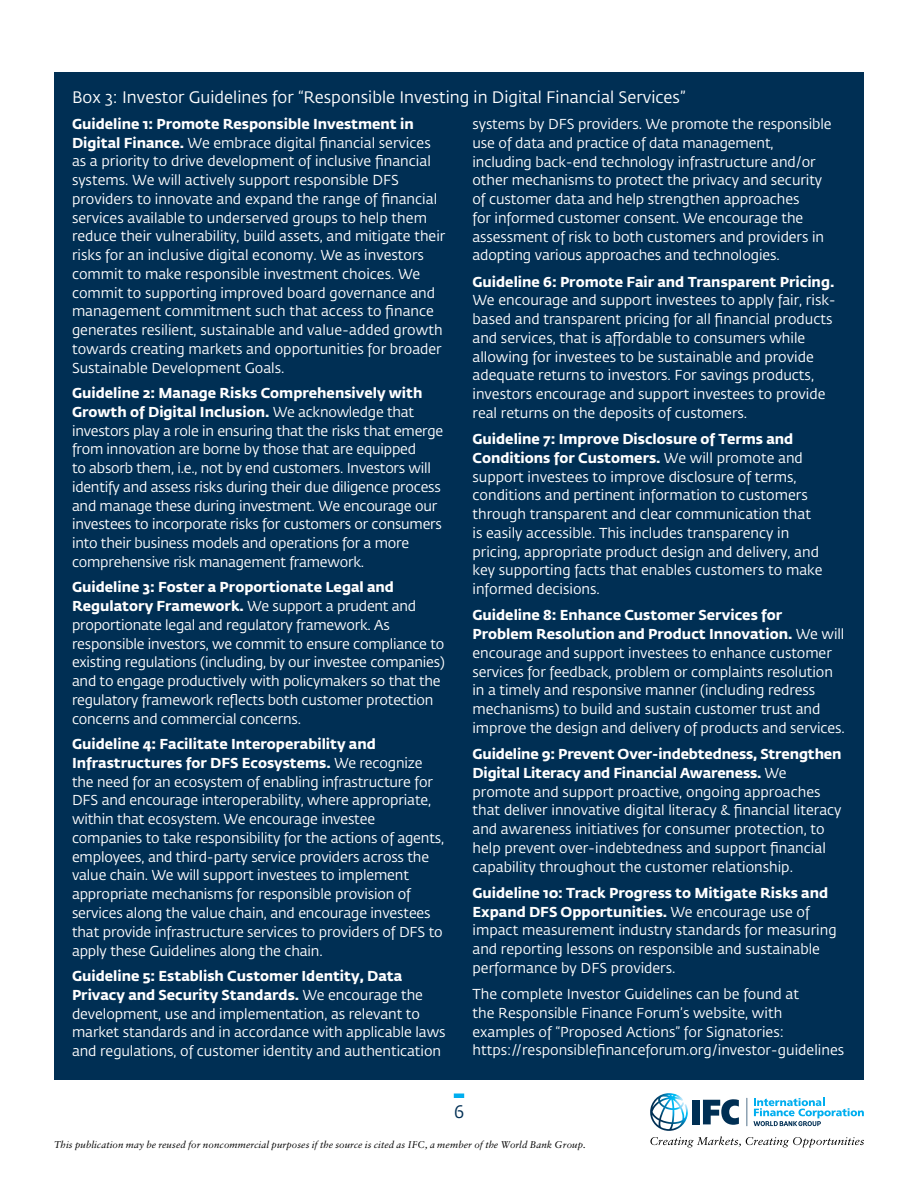
<style>
.page{position:relative;width:918px;height:1188px;background:#fff}
.page>*{position:absolute;margin:0;border:0;box-sizing:border-box;transform-origin:0 0}
.t1{font:18px "Fedra Sans Std";color:#002f54}
.t2{font:16.5px "Fedra Sans Std";color:#fff}
.t3{font:14.25px/18.8px "Fedra Sans Std";letter-spacing:-.005em;color:#fff}
.t4{font:700 14.25px "Fedra Sans Std";color:#fff}
.t5{font:italic 9.75px "Sabon LT Std";letter-spacing:.01em;color:#000}
.s1{font-weight:700}
</style>
<div class="page">
<svg style="left:650px;top:1093px;width:214px;height:55px"></svg>
<hr style="left:454px;top:1094px;width:10px;height:4px;background:#00aeef">
<div style="left:54px;top:73px;width:810px;height:1007px;background:#002f54"></div>
<p class="t2" style="left:72px;top:88px;width:615px">Box 3: Investor Guidelines for “Responsible Investing in Digital Financial Services”</p>
<p class="t3" style="left:72px;top:115px;width:375px"><span class="s1">Guideline 1: Promote Responsible Investment in Digital Finance.</span> We embrace digital financial services as a priority to drive development of inclusive financial systems. We will actively support responsible DFS providers to innovate and expand the range of financial services available to underserved groups to help them reduce their vulnerability, build assets, and mitigate their risks for an inclusive digital economy. We as investors commit to make responsible investment choices. We commit to supporting improved board governance and management commitment such that access to finance generates resilient, sustainable and value-added growth towards creating markets and opportunities for broader Sustainable Development Goals.</p>
<p class="t3" style="left:72px;top:384px;width:373px"><span class="s1">Guideline 2: Manage Risks Comprehensively with Growth of Digital Inclusion.</span> We acknowledge that investors play a role in ensuring that the risks that emerge from innovation are borne by those that are equipped<br>to absorb them, i.e., not by end customers. Investors will identify and assess risks during their due diligence process and manage these during investment. We encourage our investees to incorporate risks for customers or consumers into their business models and operations for a more comprehensive risk management framework.</p>
<p class="t3" style="left:72px;top:578px;width:374px"><span class="s1">Guideline 3: Foster a Proportionate Legal and Regulatory Framework.</span> We support a prudent and proportionate legal and regulatory framework. As responsible investors, we commit to ensure compliance to existing regulations (including, by our investee companies) and to engage productively with policymakers so that the regulatory framework reflects both customer protection concerns and commercial concerns.</p>
<p class="t3" style="left:72px;top:735px;width:374px"><span class="s1">Guideline 4: Facilitate Interoperability and Infrastructures for DFS Ecosystems.</span> We recognize the need for an ecosystem of enabling infrastructure for DFS and encourage interoperability, where appropriate, within that ecosystem. We encourage investee companies to take responsibility for the actions of agents, employees, and third-party service providers across the value chain. We will support investees to implement appropriate mechanisms for responsible provision of services along the value chain, and encourage investees that provide infrastructure services to providers of DFS to apply these Guidelines along the chain.</p>
<p class="t3" style="left:72px;top:967px;width:375px"><span class="s1">Guideline 5: Establish Customer Identity, Data Privacy and Security Standards.</span> We encourage the development, use and implementation, as relevant to market standards and in accordance with applicable laws and regulations, of customer identity and authentication</p>
<p class="t3" style="left:472px;top:115px;width:361px">systems by DFS providers. We promote the responsible use of data and practice of data management, including back-end technology infrastructure and/or other mechanisms to protect the privacy and security of customer data and help strengthen approaches<br>for informed customer consent. We encourage the assessment of risk to both customers and providers in adopting various approaches and technologies.</p>
<p class="t4" style="left:472px;top:272px;width:363px">Guideline 6: Promote Fair and Transparent Pricing.</p>
<p class="t3" style="left:472px;top:291px;width:365px">We encourage and support investees to apply fair, risk&shy;based and transparent pricing for all financial products and services, that is affordable to consumers while allowing for investees to be sustainable and provide adequate returns to investors. For savings products, investors encourage and support investees to provide real returns on the deposits of customers.</p>
<p class="t3" style="left:472px;top:430px;width:352px"><span class="s1">Guideline 7: Improve Disclosure of Terms and Conditions for Customers.</span> We will promote and support investees to improve disclosure of terms, conditions and pertinent information to customers through transparent and clear communication that is easily accessible. This includes transparency in pricing, appropriate product design and delivery, and key supporting facts that enables customers to make informed decisions.</p>
<p class="t3" style="left:472px;top:606px;width:374px"><span class="s1">Guideline 8: Enhance Customer Services for Problem Resolution and Product Innovation.</span> We will encourage and support investees to enhance customer services for feedback, problem or complaints resolution in a timely and responsive manner (including redress mechanisms) to build and sustain customer trust and improve the design and delivery of products and services.</p>
<p class="t3" style="left:472px;top:745px;width:371px"><span class="s1">Guideline 9: Prevent Over-indebtedness, Strengthen Digital Literacy and Financial Awareness.</span> We promote and support proactive, ongoing approaches that deliver innovative digital literacy &amp; financial literacy and awareness initiatives for consumer protection, to help prevent over-indebtedness and support financial capability throughout the customer relationship.</p>
<p class="t3" style="left:472px;top:884px;width:366px"><span class="s1">Guideline 10: Track Progress to Mitigate Risks and Expand DFS Opportunities.</span> We encourage use of impact measurement industry standards for measuring and reporting lessons on responsible and sustainable performance by DFS providers.</p>
<p class="t3" style="left:472px;top:985px;width:373px">The complete Investor Guidelines can be found at<br>the Responsible Finance Forum’s website, with examples of “Proposed Actions” for Signatories: https://responsiblefinanceforum.org/investor-guidelines</p>
<p class="t1" style="left:454px;top:1101px;width:12px">6</p>
<p class="t5" style="left:54px;top:1138px;width:533px">This publication may be reused for noncommercial purposes if the source is cited as IFC, a member of the World Bank Group.</p>
</div>
